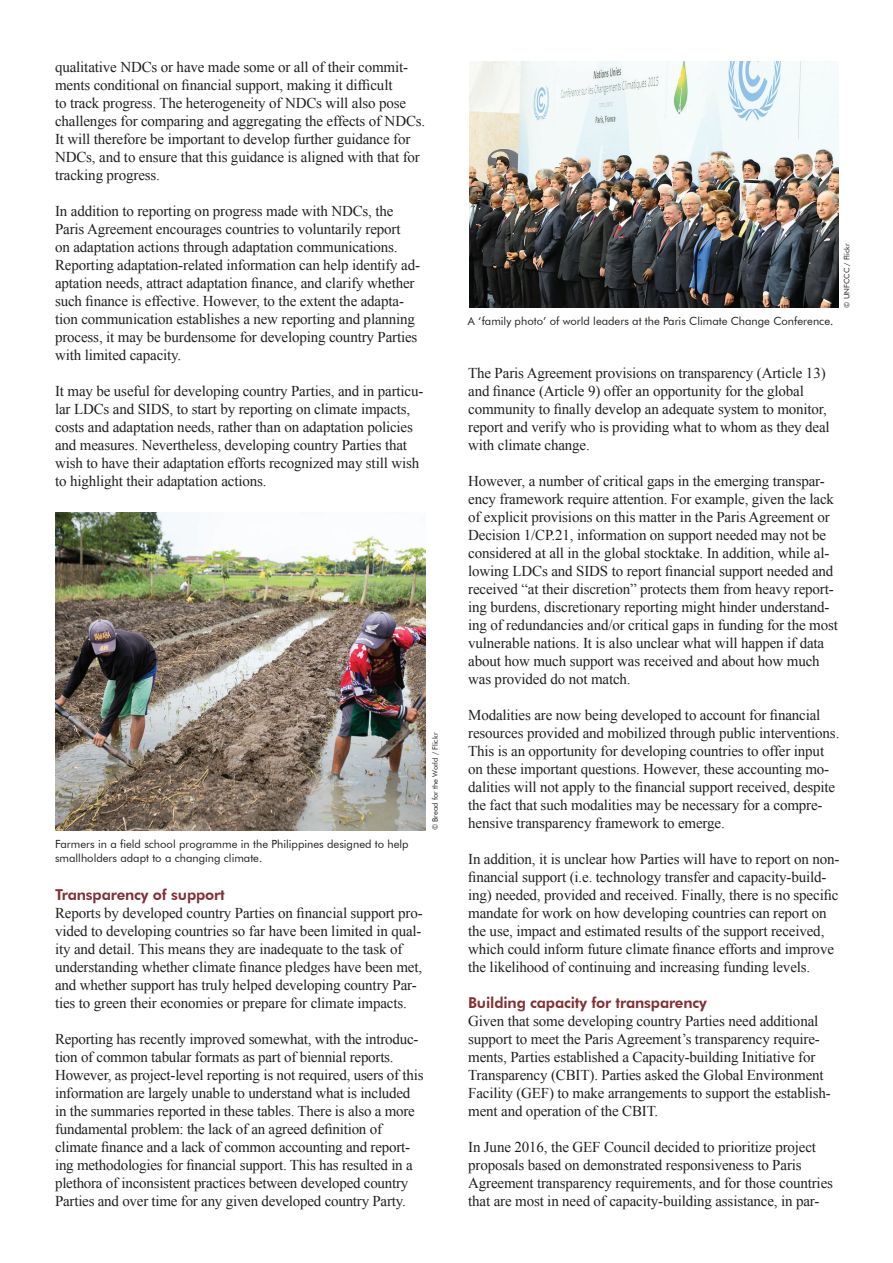
<style>
.page{position:relative;width:893px;height:1263px;background:#fff}
.page>*{position:absolute;margin:0;border:0;box-sizing:border-box;transform-origin:0 0}
.t1{font:15px/18px "Times New Roman";letter-spacing:-.01em;color:#231f20}
.t2{font:800 15px "Futura BT";letter-spacing:-.01em;color:#823033}
.t3{font:11.25px/13.5px "Futura BT";color:#231f20}
.t4{font:7.5px "Futura BT";color:#231f20}
</style>
<div class="page">
<img style="left:469px;top:61px;width:370px;height:247px">
<img style="left:55px;top:513px;width:370px;height:317px">
<p class="t1" style="left:55px;top:58px;width:372px">qualitative NDCs or have made some or all of their commit&shy;ments conditional on financial support, making it difficult<br>to track progress. The heterogeneity of NDCs will also pose challenges for comparing and aggregating the effects of NDCs.<br>It will therefore be important to develop further guidance for NDCs, and to ensure that this guidance is aligned with that for tracking progress.</p>
<p class="t1" style="left:55px;top:202px;width:366px">In addition to reporting on progress made with NDCs, the Paris Agreement encourages countries to voluntarily report<br>on adaptation actions through adaptation communications.<br>Reporting adaptation-related information can help identify ad&shy;aptation needs, attract adaptation finance, and clarify whether such finance is effective. However, to the extent the adapta&shy;tion communication establishes a new reporting and planning process, it may be burdensome for developing country Parties with limited capacity.</p>
<p class="t1" style="left:55px;top:382px;width:370px">It may be useful for developing country Parties, and in particu&shy;lar LDCs and SIDS, to start by reporting on climate impacts, costs and adaptation needs, rather than on adaptation policies and measures. Nevertheless, developing country Parties that wish to have their adaptation efforts recognized may still wish to highlight their adaptation actions.</p>
<p class="t3" style="left:55px;top:837px;width:355px">Farmers in a field school programme in the Philippines designed to help smallholders adapt to a changing climate.</p>
<p class="t4" style="left:431px;top:830px;width:99px;rotate:-90deg">© Bread for the World / Flickr</p>
<p class="t2" style="left:55px;top:886px;width:171px">Transparency of support</p>
<p class="t1" style="left:55px;top:904px;width:369px">Reports by developed country Parties on financial support pro&shy;vided to developing countries so far have been limited in qual&shy;ity and detail. This means they are inadequate to the task of understanding whether climate finance pledges have been met, and whether support has truly helped developing country Par&shy;ties to green their economies or prepare for climate impacts.</p>
<p class="t1" style="left:55px;top:1030px;width:370px">Reporting has recently improved somewhat, with the introduc&shy;tion of common tabular formats as part of biennial reports.<br>However, as project-level reporting is not required, users of this information are largely unable to understand what is included in the summaries reported in these tables. There is also a more fundamental problem: the lack of an agreed definition of climate finance and a lack of common accounting and report&shy;ing methodologies for financial support. This has resulted in a plethora of inconsistent practices between developed country Parties and over time for any given developed country Party.</p>
<p class="t3" style="left:468px;top:314px;width:367px">A ‘family photo’ of world leaders at the Paris Climate Change Conference.</p>
<p class="t4" style="left:842px;top:308px;width:66px;rotate:-90deg">© UNFCCC / Flickr</p>
<p class="t1" style="left:468px;top:364px;width:363px">The Paris Agreement provisions on transparency (Article 13) and finance (Article 9) offer an opportunity for the global community to finally develop an adequate system to monitor, report and verify who is providing what to whom as they deal with climate change.</p>
<p class="t1" style="left:468px;top:472px;width:371px">However, a number of critical gaps in the emerging transpar&shy;ency framework require attention. For example, given the lack of explicit provisions on this matter in the Paris Agreement or Decision 1/CP.21, information on support needed may not be considered at all in the global stocktake. In addition, while al&shy;lowing LDCs and SIDS to report financial support needed and received “at their discretion” protects them from heavy report&shy;ing burdens, discretionary reporting might hinder understand&shy;ing of redundancies and/or critical gaps in funding for the most vulnerable nations. It is also unclear what will happen if data about how much support was received and about how much was provided do not match.</p>
<p class="t1" style="left:468px;top:706px;width:373px">Modalities are now being developed to account for financial resources provided and mobilized through public interventions.<br>This is an opportunity for developing countries to offer input on these important questions. However, these accounting mo&shy;dalities will not apply to the financial support received, despite the fact that such modalities may be necessary for a compre&shy;hensive transparency framework to emerge.</p>
<p class="t1" style="left:468px;top:850px;width:373px">In addition, it is unclear how Parties will have to report on non&shy;financial support (i.e. technology transfer and capacity-build&shy;ing) needed, provided and received. Finally, there is no specific mandate for work on how developing countries can report on the use, impact and estimated results of the support received, which could inform future climate finance efforts and improve the likelihood of continuing and increasing funding levels.</p>
<p class="t2" style="left:468px;top:994px;width:240px">Building capacity for transparency</p>
<p class="t1" style="left:468px;top:1012px;width:364px">Given that some developing country Parties need additional support to meet the Paris Agreement’s transparency require&shy;ments, Parties established a Capacity-building Initiative for Transparency (CBIT). Parties asked the Global Environment Facility (GEF) to make arrangements to support the establish&shy;ment and operation of the CBIT.</p>
<p class="t1" style="left:468px;top:1138px;width:366px">In June 2016, the GEF Council decided to prioritize project proposals based on demonstrated responsiveness to Paris Agreement transparency requirements, and for those countries that are most in need of capacity-building assistance, in par-</p>
</div>
